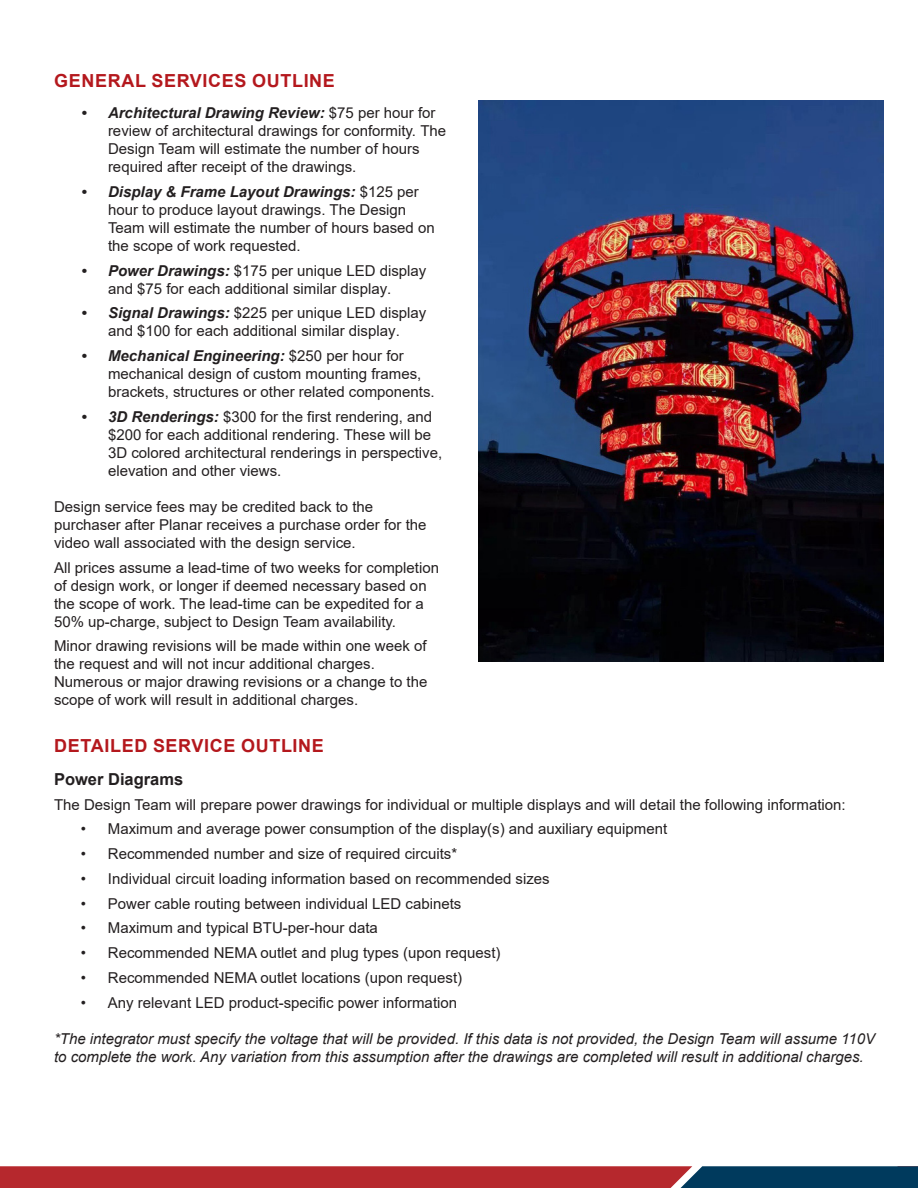
<style>
.page{position:relative;width:918px;height:1188px;background:#fff}
.page>*{position:absolute;margin:0;border:0;box-sizing:border-box;transform-origin:0 0}
.t1{font:700 18px "Arial";letter-spacing:.035em;color:#b4181d}
.t2{font:700 16.5px "Arial";color:#231f20}
.t3{font:15px/18px "Arial";color:#231f20}
.t4{font:italic 15px/18px "Arial";color:#231f20}
.s1{font-weight:700;font-style:italic}
</style>
<div class="page">
<img style="left:479px;top:100px;width:404px;height:562px">
<svg style="left:0;top:1166px;width:918px;height:22px;background:#8b313d"></svg>
<p class="t1" style="left:54px;top:68px;width:282px">GENERAL SERVICES OUTLINE</p>
<p class="t3" style="left:108px;top:104px;width:340px;text-indent:-27px"><span class="s1">• Architectural Drawing Review:</span> $75 per hour for review of architectural drawings for conformity. The Design Team will estimate the number of hours required after receipt of the drawings.</p>
<p class="t3" style="left:108px;top:182px;width:328px;text-indent:-27px"><span class="s1">• Display &amp; Frame Layout Drawings:</span> $125 per hour to produce layout drawings. The Design Team will estimate the number of hours based on the scope of work requested.</p>
<p class="t3" style="left:81px;top:261px;width:347px;text-align:center"><span class="s1">• Power Drawings:</span> $175 per unique LED display and $75 for each additional similar display.</p>
<p class="t3" style="left:81px;top:304px;width:347px;text-align:center"><span class="s1">• Signal Drawings:</span> $225 per unique LED display and $100 for each additional similar display.</p>
<p class="t3" style="left:108px;top:347px;width:328px;text-indent:-27px"><span class="s1">• Mechanical Engineering:</span> $250 per hour for mechanical design of custom mounting frames, brackets, structures or other related components.</p>
<p class="t3" style="left:108px;top:407px;width:336px;text-indent:-27px"><span class="s1">• 3D Renderings:</span> $300 for the first rendering, and $200 for each additional rendering. These will be 3D colored architectural renderings in perspective, elevation and other views.</p>
<p class="t3" style="left:54px;top:497px;width:374px">Design service fees may be credited back to the purchaser after Planar receives a purchase order for the video wall associated with the design service.</p>
<p class="t3" style="left:54px;top:558px;width:387px">All prices assume a lead-time of two weeks for completion of design work, or longer if deemed necessary based on the scope of work. The lead-time can be expedited for a 50% up-charge, subject to Design Team availability.</p>
<p class="t3" style="left:54px;top:637px;width:375px">Minor drawing revisions will be made within one week of the request and will not incur additional charges.<br>Numerous or major drawing revisions or a change to the scope of work will result in additional charges.</p>
<p class="t1" style="left:54px;top:733px;width:271px">DETAILED SERVICE OUTLINE</p>
<p class="t2" style="left:54px;top:767px;width:131px">Power Diagrams</p>
<p class="t3" style="left:54px;top:795px;width:793px">The Design Team will prepare power drawings for individual or multiple displays and will detail the following information:</p>
<p class="t3" style="left:81px;top:820px;width:588px">• Maximum and average power consumption of the display(s) and auxiliary equipment</p>
<p class="t3" style="left:81px;top:845px;width:378px">• Recommended number and size of required circuits*</p>
<p class="t3" style="left:81px;top:869px;width:470px">• Individual circuit loading information based on recommended sizes</p>
<p class="t3" style="left:81px;top:894px;width:382px">• Power cable routing between individual LED cabinets</p>
<p class="t3" style="left:81px;top:919px;width:299px">• Maximum and typical BTU-per-hour data</p>
<p class="t3" style="left:81px;top:944px;width:421px">• Recommended NEMA outlet and plug types (upon request)</p>
<p class="t3" style="left:81px;top:968px;width:383px">• Recommended NEMA outlet locations (upon request)</p>
<p class="t3" style="left:81px;top:993px;width:378px">• Any relevant LED product-specific power information</p>
<p class="t4" style="left:54px;top:1030px;width:823px">*The integrator must specify the voltage that will be provided. If this data is not provided, the Design Team will assume 110V to complete the work. Any variation from this assumption after the drawings are completed will result in additional charges.</p>
</div>
